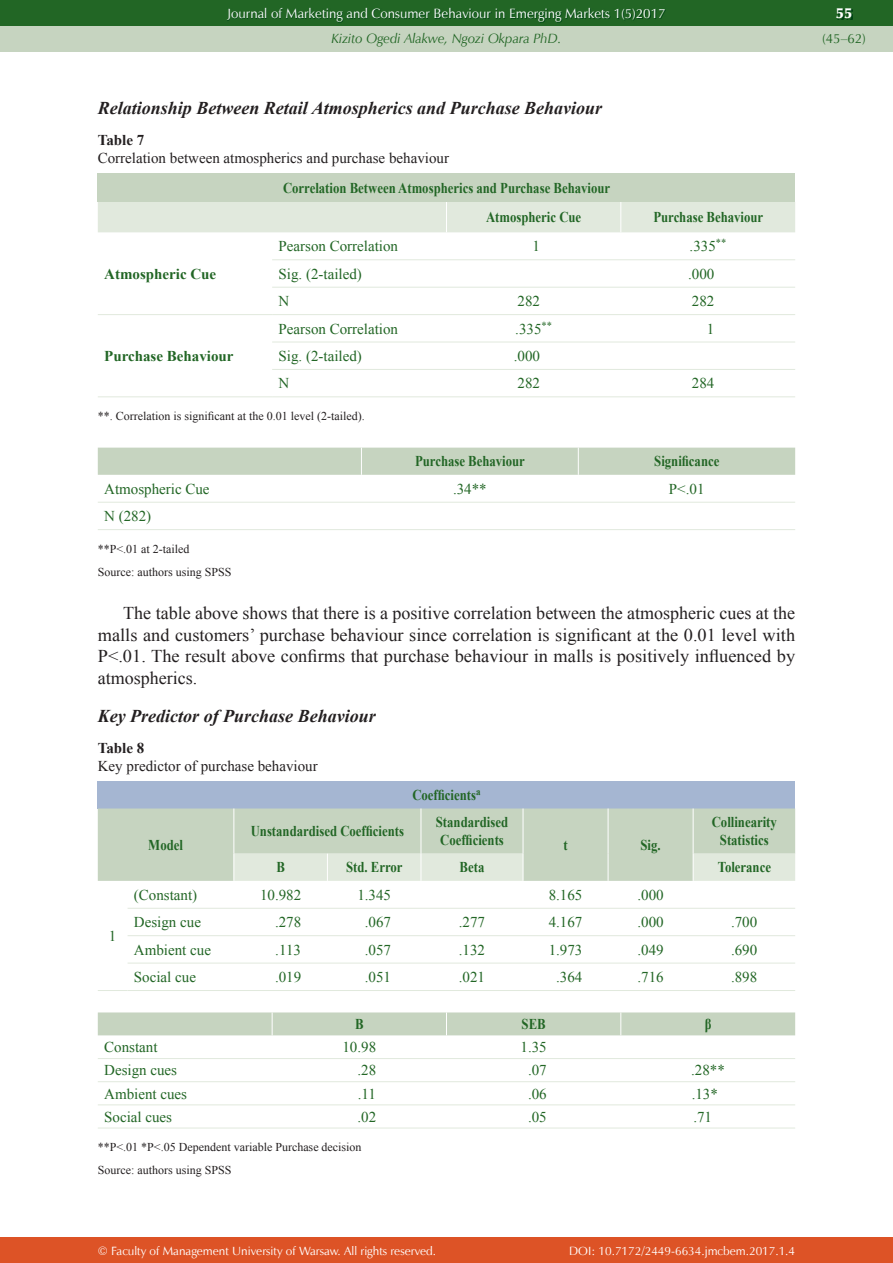
<style>
.page{position:relative;width:893px;height:1263px;background:#fff}
.page>*{position:absolute;margin:0;border:0;box-sizing:border-box;transform-origin:0 0}
.t1{font:18px/21.6px "Times New Roman";color:#231f20;text-align:justify}
.t2{font:italic 700 18px "Times New Roman";color:#231f20}
.t3{font:15px "Times New Roman";color:#226625}
.t4{font:700 15px/18px "Times New Roman";color:#226625;scale:.85 1}
.t5{font:15px "Times New Roman";color:#231f20}
.t6{font:700 15px "Times New Roman";color:#226625}
.t7{font:700 15px "Times New Roman";color:#231f20}
.t8{font:15px "Zapf Humnst Ult EU";color:#fff}
.t9{font:13.5px "Zapf Humnst EU";color:#fff}
.t10{font:italic 13.5px "Zapf Humnst EU";color:#226625}
.t11{font:13.5px "Zapf Humnst EU";color:#226625}
.t12{font:12px/23px "Times New Roman";color:#231f20}
.t13{font:12px "Zapf Humnst EU";color:#fff}
</style>
<div class="page">
<div style="left:0;top:0;width:893px;height:51px;background:#c6d4c0"></div>
<div style="left:0;top:1237px;width:893px;height:26px;background:#dd5326"></div>
<div style="left:0;top:0;width:893px;height:26px;background:#226625"></div>
<img style="left:228px;top:9px;width:438px;height:14px">
<img style="left:837px;top:10px;width:16px;height:10px">
<div style="left:98px;top:173px;width:697px;height:29px;background:#c6d4c0"></div>
<div style="left:98px;top:202px;width:697px;height:30px;background:#e1e9dd"></div>
<hr style="left:446px;top:202px;width:1px;height:30px;background:#fff">
<hr style="left:620px;top:202px;width:1px;height:30px;background:#fff">
<hr style="left:272px;top:259px;width:523px;height:1px;background:#e1e9dd">
<hr style="left:272px;top:287px;width:523px;height:1px;background:#e1e9dd">
<hr style="left:98px;top:314px;width:174px;height:1px;background:#e1e9dd">
<hr style="left:98px;top:396px;width:174px;height:1px;background:#e1e9dd">
<hr style="left:272px;top:314px;width:523px;height:1px;background:#e1e9dd">
<hr style="left:272px;top:342px;width:523px;height:1px;background:#e1e9dd">
<hr style="left:272px;top:369px;width:523px;height:1px;background:#e1e9dd">
<hr style="left:272px;top:396px;width:523px;height:1px;background:#e1e9dd">
<hr style="left:98px;top:529px;width:697px;height:1px;background:#e1e9dd">
<div style="left:98px;top:448px;width:697px;height:27px;background:#c6d4c0"></div>
<hr style="left:98px;top:502px;width:697px;height:1px;background:#e1e9dd">
<div style="left:98px;top:781px;width:697px;height:27px;background:#a5b6d2"></div>
<div style="left:98px;top:808px;width:697px;height:73px;background:#c6d4c0"></div>
<hr style="left:233px;top:808px;width:1px;height:46px;background:#fff">
<hr style="left:421px;top:808px;width:1px;height:46px;background:#fff">
<hr style="left:523px;top:808px;width:1px;height:46px;background:#fff">
<hr style="left:608px;top:808px;width:1px;height:46px;background:#fff">
<hr style="left:693px;top:808px;width:1px;height:46px;background:#fff">
<svg style="left:233px;top:854px;width:562px;height:27px;background:#d9e3d4"></svg>
<hr style="left:98px;top:990px;width:30px;height:1px;background:#e1e9dd">
<hr style="left:128px;top:908px;width:667px;height:1px;background:#e1e9dd">
<hr style="left:128px;top:935px;width:667px;height:1px;background:#e1e9dd">
<hr style="left:128px;top:963px;width:667px;height:1px;background:#e1e9dd">
<hr style="left:128px;top:990px;width:667px;height:1px;background:#e1e9dd">
<div style="left:98px;top:1012px;width:697px;height:23px;background:#c6d4c0"></div>
<hr style="left:98px;top:1058px;width:697px;height:1px;background:#e1e9dd">
<hr style="left:98px;top:1081px;width:697px;height:1px;background:#e1e9dd">
<hr style="left:98px;top:1104px;width:697px;height:1px;background:#e1e9dd">
<hr style="left:98px;top:1128px;width:697px;height:1px;background:#e1e9dd">
<p class="t9" style="left:227px;top:5px;width:440px">Journal of Marketing and Consumer Behaviour in Emerging Markets 1(5)2017</p>
<p class="t10" style="left:332px;top:30px;width:231px">Kizito Ogedi Alakwe, Ngozi Okpara PhD.</p>
<p class="t2" style="left:98px;top:98px;width:506px">Relationship Between Retail Atmospherics and Purchase Behaviour</p>
<p class="t7" style="left:98px;top:132px;width:48px">Table 7</p>
<p class="t5" style="left:98px;top:150px;width:353px">Correlation between atmospherics and purchase behaviour</p>
<p class="t4" style="left:486px;top:173px;width:148px;line-height:29.5px;text-indent:-203px">Correlation Between Atmospherics and Purchase Behaviour<br>Atmospheric Cue</p>
<p class="t4" style="left:653px;top:208px;width:131px">Purchase Behaviour</p>
<p class="t6" style="left:104px;top:265px;width:114px">Atmospheric Cue</p>
<p class="t3" style="left:279px;top:238px;width:121px">Pearson Correlation</p>
<p class="t3" style="left:533px;top:238px;width:9px">1</p>
<p class="t3" style="left:690px;top:238px;width:38px">.335<sup>**</sup></p>
<p class="t3" style="left:279px;top:265px;width:85px">Sig. (2-tailed)</p>
<p class="t3" style="left:688px;top:265px;width:28px">.000</p>
<p class="t3" style="left:279px;top:293px;width:12px">N</p>
<p class="t3" style="left:517px;top:293px;width:24px">282</p>
<p class="t3" style="left:692px;top:293px;width:24px">282</p>
<p class="t3" style="left:279px;top:320px;width:121px">Pearson Correlation</p>
<p class="t3" style="left:515px;top:320px;width:38px">.335<sup>**</sup></p>
<p class="t3" style="left:707px;top:320px;width:9px">1</p>
<p class="t3" style="left:279px;top:348px;width:85px">Sig. (2-tailed)</p>
<p class="t3" style="left:514px;top:348px;width:28px">.000</p>
<p class="t3" style="left:279px;top:375px;width:12px">N</p>
<p class="t3" style="left:517px;top:375px;width:24px">282</p>
<p class="t3" style="left:692px;top:375px;width:24px">284</p>
<p class="t12" style="left:98px;top:404px;width:268px">**. Correlation is significant at the 0.01 level (2-tailed).</p>
<p class="t4" style="left:415px;top:452px;width:131px">Purchase Behaviour</p>
<p class="t4" style="left:654px;top:452px;width:78px">Significance</p>
<p class="t3" style="left:104px;top:480px;width:107px">Atmospheric Cue</p>
<p class="t3" style="left:453px;top:480px;width:35px">.34**</p>
<p class="t3" style="left:669px;top:480px;width:37px">P&lt;.01</p>
<p class="t3" style="left:104px;top:508px;width:49px">N (282)</p>
<p class="t12" style="left:98px;top:537px;width:135px">**P&lt;.01 at 2-tailed<br>Source: authors using SPSS</p>
<p class="t1" style="left:98px;top:602px;width:699px;text-indent:26px">The table above shows that there is a positive correlation between the atmospheric cues at the malls and customers’ purchase behaviour since correlation is significant at the 0.01 level with P&lt;.01. The result above confirms that purchase behaviour in malls is positively influenced by atmospherics.</p>
<p class="t2" style="left:98px;top:706px;width:279px">Key Predictor of Purchase Behaviour</p>
<p class="t7" style="left:98px;top:740px;width:48px">Table 8</p>
<p class="t5" style="left:98px;top:758px;width:221px">Key predictor of purchase behaviour</p>
<p class="t4" style="left:412px;top:786px;width:82px">Coefficients<sup>a</sup></p>
<p class="t4" style="left:148px;top:836px;width:42px">Model</p>
<p class="t6" style="left:104px;top:347px;width:131px">Purchase Behaviour</p>
<p class="t4" style="left:251px;top:822px;width:182px">Unstandardised Coefficients</p>
<p class="t4" style="left:436px;top:813px;width:87px">Standardised<br>Coefficients</p>
<p class="t4" style="left:712px;top:813px;width:78px;text-align:center">Collinearity<br>Statistics</p>
<p class="t4" style="left:563px;top:836px;width:6px">t</p>
<p class="t4" style="left:640px;top:836px;width:25px">Sig.</p>
<p class="t4" style="left:276px;top:858px;width:12px">B</p>
<p class="t4" style="left:346px;top:858px;width:68px">Std. Error</p>
<p class="t4" style="left:460px;top:858px;width:31px">Beta</p>
<p class="t4" style="left:718px;top:858px;width:64px">Tolerance</p>
<p class="t3" style="left:134px;top:886px;width:65px">(Constant)</p>
<p class="t3" style="left:260px;top:886px;width:43px">10.982</p>
<p class="t3" style="left:357px;top:886px;width:35px">1.345</p>
<p class="t3" style="left:549px;top:886px;width:35px">8.165</p>
<p class="t3" style="left:637px;top:886px;width:28px">.000</p>
<p class="t3" style="left:134px;top:914px;width:69px">Design cue</p>
<p class="t3" style="left:275px;top:914px;width:28px">.278</p>
<p class="t3" style="left:365px;top:914px;width:28px">.067</p>
<p class="t3" style="left:459px;top:914px;width:28px">.277</p>
<p class="t3" style="left:549px;top:914px;width:35px">4.167</p>
<p class="t3" style="left:637px;top:914px;width:28px">.000</p>
<p class="t3" style="left:731px;top:914px;width:28px">.700</p>
<p class="t3" style="left:134px;top:941px;width:79px">Ambient cue</p>
<p class="t3" style="left:275px;top:941px;width:27px">.113</p>
<p class="t3" style="left:365px;top:941px;width:28px">.057</p>
<p class="t3" style="left:459px;top:941px;width:28px">.132</p>
<p class="t3" style="left:549px;top:941px;width:35px">1.973</p>
<p class="t3" style="left:637px;top:941px;width:28px">.049</p>
<p class="t3" style="left:731px;top:941px;width:28px">.690</p>
<p class="t3" style="left:134px;top:969px;width:64px">Social cue</p>
<p class="t3" style="left:275px;top:969px;width:28px">.019</p>
<p class="t3" style="left:365px;top:969px;width:28px">.051</p>
<p class="t3" style="left:459px;top:969px;width:28px">.021</p>
<p class="t3" style="left:556px;top:969px;width:28px">.364</p>
<p class="t3" style="left:637px;top:969px;width:28px">.716</p>
<p class="t3" style="left:731px;top:969px;width:28px">.898</p>
<p class="t4" style="left:355px;top:1015px;width:12px">B</p>
<p class="t4" style="left:522px;top:1015px;width:30px">SEB</p>
<p class="t4" style="left:705px;top:1015px;width:9px">β</p>
<p class="t3" style="left:104px;top:1039px;width:55px">Constant</p>
<p class="t3" style="left:342px;top:1039px;width:35px">10.98</p>
<p class="t3" style="left:521px;top:1039px;width:28px">1.35</p>
<p class="t3" style="left:104px;top:1062px;width:74px">Design cues</p>
<p class="t3" style="left:357px;top:1062px;width:20px">.28</p>
<p class="t3" style="left:528px;top:1062px;width:20px">.07</p>
<p class="t3" style="left:691px;top:1062px;width:35px">.28**</p>
<p class="t3" style="left:104px;top:1085px;width:84px">Ambient cues</p>
<p class="t3" style="left:358px;top:1085px;width:20px">.11</p>
<p class="t3" style="left:528px;top:1085px;width:20px">.06</p>
<p class="t3" style="left:692px;top:1085px;width:28px">.13*</p>
<p class="t3" style="left:104px;top:1108px;width:69px">Social cues</p>
<p class="t3" style="left:357px;top:1108px;width:20px">.02</p>
<p class="t3" style="left:528px;top:1108px;width:20px">.05</p>
<p class="t3" style="left:693px;top:1108px;width:20px">.71</p>
<p class="t12" style="left:98px;top:1136px;width:265px">**P&lt;.01 *P&lt;.05 Dependent variable Purchase decision<br>Source: authors using SPSS</p>
<p class="t3" style="left:109px;top:927px;width:9px">1</p>
<p class="t13" style="left:98px;top:1243px;width:340px">© Faculty of Management University of Warsaw. All rights reserved.</p>
<p class="t13" style="left:569px;top:1243px;width:227px">DOI: 10.7172/2449-6634.jmcbem.2017.1.4</p>
<p class="t8" style="left:836px;top:4px;width:18px">55</p>
<p class="t11" style="left:822px;top:30px;width:45px">(45–62)</p>
</div>
